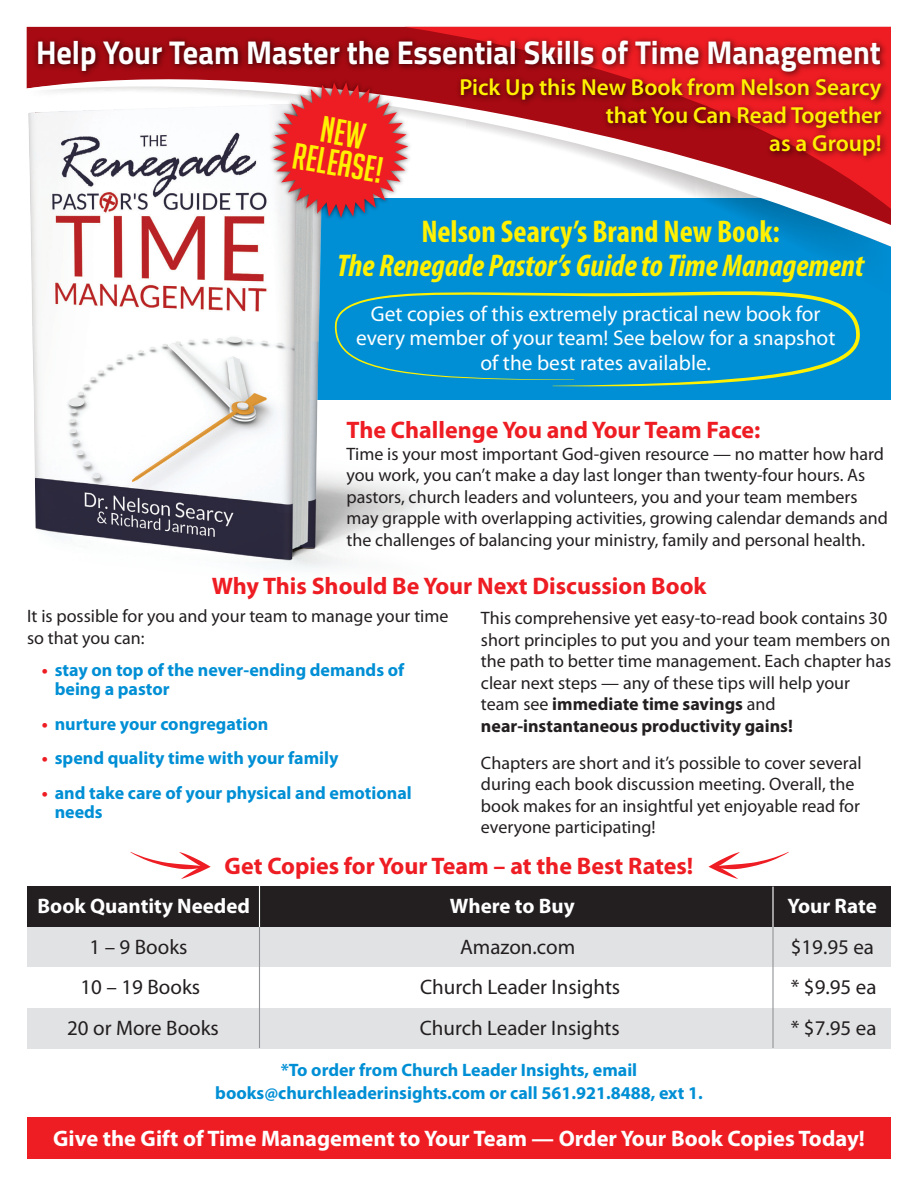
<style>
.page{position:relative;width:918px;height:1188px;background:#fff}
.page>*{position:absolute;margin:0;border:0;box-sizing:border-box;transform-origin:0 0}
.t1{font:36px/30.6px "Big Noodle Titling";color:#fff101;text-align:center}
.t2{font:700 33px "Titillium";color:#fff;scale:.92 1}
.t3{font:italic 700 condensed 31.5px "Myriad Pro";color:#fff101}
.t4{font:700 condensed 31.5px "Myriad Pro";color:#fff101}
.t5{font:700 24px "Myriad Pro";color:#ee1d23}
.t6{font:600 23.25px/27.9px "Myriad Pro";color:#fff101;text-align:right}
.t7{font:700 22.5px "Myriad Pro";color:#fff}
.t8{font:21.45px/24.5px "Myriad Pro";color:#fff;text-align:center}
.t9{font:21px "Myriad Pro";color:#231f20}
.t10{font:700 21px "Myriad Pro";color:#fff}
.t11{font:18px/21.6px "Myriad Pro";color:#231f20}
.t12{font:700 18px/19.5px "Myriad Pro";color:#008fd5}
.s1{color:#ee1d23}
.s2{font-weight:700}
</style>
<div class="page">
<div style="left:210px;top:199px;width:681px;height:201px;background:#008fd5"></div>
<svg style="left:27px;top:51px;width:864px;height:196px"></svg>
<svg style="left:405px;top:27px;width:486px;height:182px"></svg>
<img style="left:430px;top:85px;width:461px;height:96px">
<img style="left:27px;top:90px;width:415px;height:478px">
<img style="left:266px;top:85px;width:150px;height:140px">
<svg style="left:273px;top:85px;width:135px;height:133px;background:#d5535b"></svg>
<img style="left:28px;top:28px;width:863px;height:57px">
<div style="left:27px;top:926px;width:864px;height:41px;background:#e1e2e4"></div>
<div style="left:27px;top:887px;width:864px;height:40px;background:#231f20"></div>
<div style="left:27px;top:1117px;width:864px;height:42px;background:#ee1d23"></div>
<div style="left:27px;top:1008px;width:864px;height:40px;background:#e1e2e4"></div>
<hr style="left:259px;top:927px;width:1px;height:121px;background:#939598">
<hr style="left:259px;top:885px;width:1px;height:42px;background:#fff">
<hr style="left:772px;top:927px;width:2px;height:121px;background:#939598">
<hr style="left:772px;top:887px;width:2px;height:40px;background:#fff">
<svg style="left:335px;top:291px;width:525px;height:95px"></svg>
<svg style="left:130px;top:852px;width:81px;height:27px"></svg>
<svg style="left:708px;top:852px;width:81px;height:27px"></svg>
<h2 class="t2" style="left:36px;top:27px;width:920px">Help Your Team Master the Essential Skills of Time Management</h2>
<h1 class="t1" style="left:301px;top:110px;width:92px;rotate:10deg">NEW<br>RELEASE!</h1>
<p class="t6" style="left:460px;top:73px;width:424px">Pick Up this New Book from Nelson Searcy that You Can Read Together<br>as a Group!</p>
<h3 class="t4" style="left:421px;top:212px;width:360px">Nelson Searcy’s Brand New Book:</h3>
<h3 class="t3" style="left:337px;top:246px;width:528px">The Renegade Pastor’s Guide to Time Management</h3>
<p class="t8" style="left:356px;top:302px;width:481px">Get copies of this extremely practical new book for every member of your team! See below for a snapshot of the best rates available.</p>
<h3 class="t5" style="left:346px;top:414px;width:416px">The Challenge You and Your Team Face:</h3>
<p class="t11" style="left:346px;top:443px;width:543px">Time is your most important God-given resource — no matter how hard you work, you can’t make a day last longer than twenty-four hours. As pastors, church leaders and volunteers, you and your team members may grapple with overlapping activities, growing calendar demands and the challenges of balancing your ministry, family and personal health.</p>
<h3 class="t5" style="left:212px;top:570px;width:496px">Why This Should Be Your Next Discussion Book</h3>
<p class="t11" style="left:27px;top:606px;width:423px">It is possible for you and your team to manage your time so that you can:</p>
<p class="t12" style="left:55px;top:659px;width:351px;text-indent:-13px"><span class="s1">•</span> stay on top of the never-ending demands of being a pastor</p>
<p class="t12" style="left:42px;top:713px;width:228px"><span class="s1">•</span> nurture your congregation</p>
<p class="t12" style="left:42px;top:748px;width:298px"><span class="s1">•</span> spend quality time with your family</p>
<p class="t12" style="left:55px;top:782px;width:359px;text-indent:-13px"><span class="s1">•</span> and take care of your physical and emotional needs</p>
<p class="t11" style="left:481px;top:608px;width:412px">This comprehensive yet easy-to-read book contains 30 short principles to put you and your team members on the path to better time management. Each chapter has clear next steps — any of these tips will help your team see <span class="s2">immediate time savings</span> and <span class="s2">near-instantaneous productivity gains!</span></p>
<p class="t11" style="left:481px;top:752px;width:382px">Chapters are short and it’s possible to cover several during each book discussion meeting. Overall, the book makes for an insightful yet enjoyable read for everyone participating!</p>
<h3 class="t5" style="left:225px;top:850px;width:470px">Get Copies for Your Team – at the Best Rates!</h3>
<p class="t10" style="left:37px;top:893px;width:214px">Book Quantity Needed</p>
<p class="t10" style="left:450px;top:893px;width:126px">Where to Buy</p>
<p class="t10" style="left:788px;top:893px;width:91px">Your Rate</p>
<p class="t9" style="left:89px;top:935px;width:100px">1 – 9 Books</p>
<p class="t9" style="left:460px;top:935px;width:117px">Amazon.com</p>
<p class="t9" style="left:791px;top:935px;width:85px">$19.95 ea</p>
<p class="t9" style="left:81px;top:976px;width:121px">10 – 19 Books</p>
<p class="t9" style="left:420px;top:976px;width:202px">Church Leader Insights</p>
<p class="t9" style="left:791px;top:976px;width:87px">* $9.95 ea</p>
<p class="t9" style="left:67px;top:1016px;width:153px">20 or More Books</p>
<p class="t9" style="left:420px;top:1016px;width:202px">Church Leader Insights</p>
<p class="t9" style="left:791px;top:1016px;width:87px">* $7.95 ea</p>
<p class="t12" style="left:215px;top:1058px;width:489px;line-height:23.1px;text-align:center">*To order from Church Leader Insights, email books@churchleaderinsights.com or call 561.921.8488, ext 1.</p>
<p class="t7" style="left:53px;top:1123px;width:813px">Give the Gift of Time Management to Your Team — Order Your Book Copies Today!</p>
</div>
